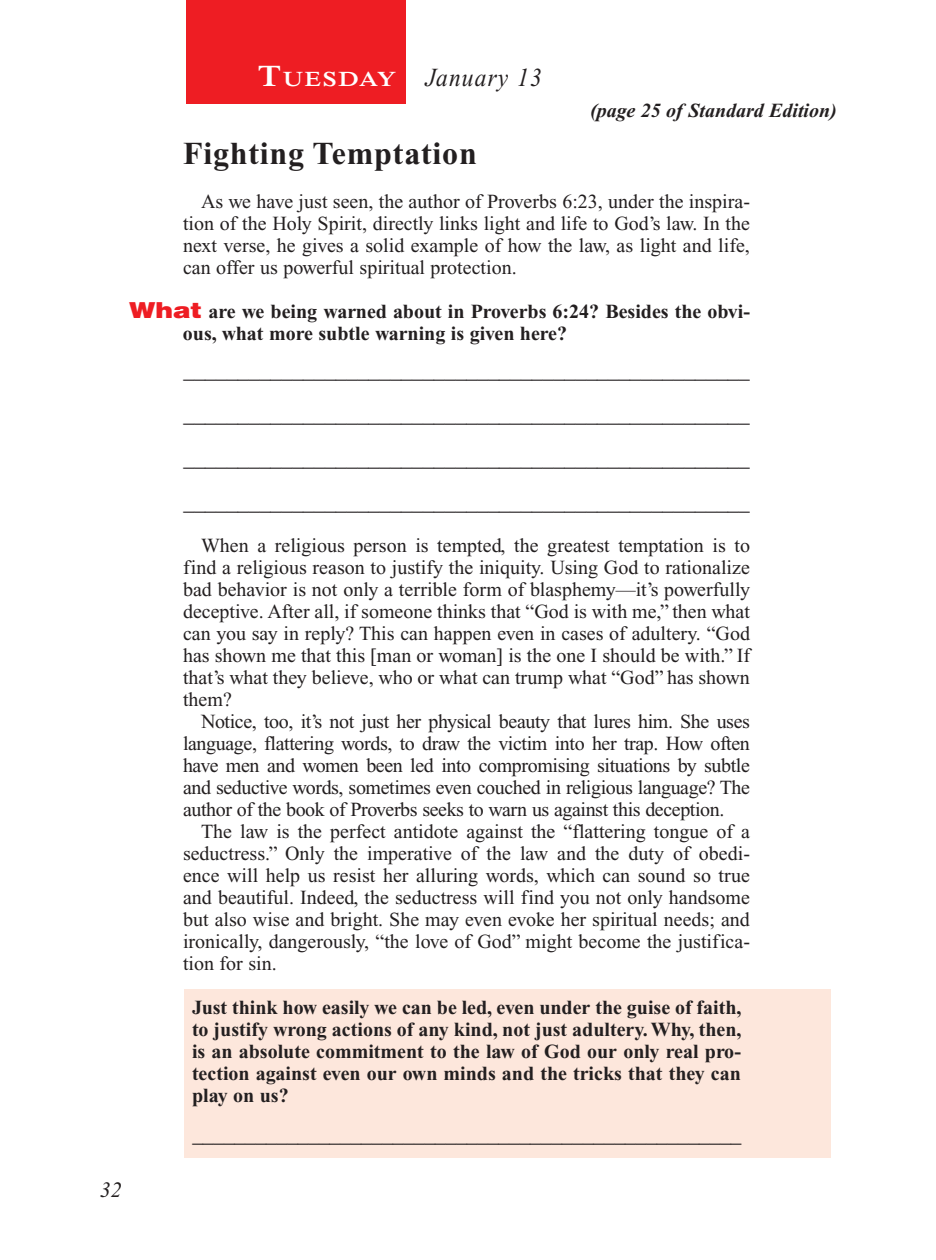
<style>
.page{position:relative;width:936px;height:1260px;background:#fff}
.page>*{position:absolute;margin:0;border:0;box-sizing:border-box;transform-origin:0 0}
.Head{font:700 32px "Times New Roman PS Std";letter-spacing:.025em;color:#231f20}
.Lesson_Dates{font:italic 26px "Times New Roman PS Std";letter-spacing:.05em;color:#231f20;scale:.9 1}
.Blank_Lines{font:22px "Times New Roman PS Std";color:#231f20}
.Blank_Lines_SB{font:22px "Times New Roman PS Std";color:#231f20}
.Blank_Lines_In_Scree{font:22px "Times New Roman PS Std";color:#231f20;scale:.96 1}
.t1{font:italic 22px "Times New Roman PS Std";color:#231f20}
.Daily_Header{font:600 21px "Times NRMT Std";letter-spacing:.07em;color:#fff;scale:1.1 1}
.Body{font:20px/22px "Times New Roman PS Std";color:#231f20;text-align:justify}
.x-screened_box-text{font:700 20px/22px "Times New Roman PS Std";color:#231f20;text-align:justify}
.Question{font:700 20px/22px "Times New Roman PS Std";color:#231f20}
.Page_from_SE{font:italic 700 20px "Times New Roman PS Std";color:#231f20}
.s1{font-size:30px}
.s2{font-family:"Helvetica LT Std";font-weight:900;font-size:22px;color:#ee1d23}
</style>
<div class="page">
<div style="left:186px;top:0;width:220px;height:103px;background:#ee1d23"></div>
<div style="left:185px;top:989px;width:646px;height:168px;background:#fde7dc"></div>
<p class="Daily_Header" style="left:258px;top:67px;width:127px"><span class="s1">T</span>UESDAY</p>
<p class="Lesson_Dates" style="left:426px;top:64px;width:131px">January 13</p>
<p class="Page_from_SE" style="left:590px;top:100px;width:248px">(page 25 of Standard Edition)</p>
<p class="Head" style="left:183px;top:136px;width:295px">Fighting Temptation</p>
<p class="Body" style="left:183px;top:190px;width:568px;text-indent:18px">As we have just seen, the author of Proverbs 6:23, under the inspira&shy;tion of the Holy Spirit, directly links light and life to God’s law. In the next verse, he gives a solid example of how the law, as light and life, can offer us powerful spiritual protection.</p>
<p class="Question" style="left:183px;top:300px;width:568px;text-indent:-54px"><span class="s2">What</span> are we being warned about in Proverbs 6:24? Besides the obvi&shy;ous, what more subtle warning is given here?</p>
<p class="Blank_Lines_SB" style="left:183px;top:359px;width:568px">____________________________________________________</p>
<p class="Blank_Lines" style="left:183px;top:403px;width:568px">____________________________________________________</p>
<p class="Blank_Lines" style="left:183px;top:447px;width:568px">____________________________________________________</p>
<p class="t1" style="left:100px;top:1178px;width:23px">32</p>
<p class="Blank_Lines" style="left:183px;top:491px;width:568px">____________________________________________________</p>
<p class="Body" style="left:183px;top:534px;width:569px;text-indent:18px">When a religious person is tempted, the greatest temptation is to find a religious reason to justify the iniquity. Using God to rationalize bad behavior is not only a terrible form of blasphemy—it’s powerfully deceptive. After all, if someone thinks that “God is with me,” then what can you say in reply? This can happen even in cases of adultery. “God has shown me that this [man or woman] is the one I should be with.” If that’s what they believe, who or what can trump what “God” has shown them?</p>
<p class="Body" style="left:183px;top:710px;width:569px;text-indent:18px">Notice, too, it’s not just her physical beauty that lures him. She uses language, flattering words, to draw the victim into her trap. How often have men and women been led into compromising situations by subtle and seductive words, sometimes even couched in religious language? The author of the book of Proverbs seeks to warn us against this deception.</p>
<p class="Body" style="left:183px;top:820px;width:569px;text-indent:18px">The law is the perfect antidote against the “flattering tongue of a seductress.” Only the imperative of the law and the duty of obedi&shy;ence will help us resist her alluring words, which can sound so true and beautiful. Indeed, the seductress will find you not only handsome but also wise and bright. She may even evoke her spiritual needs; and ironically, dangerously, “the love of God” might become the justifica&shy;tion for sin.</p>
<p class="x-screened_box-text" style="left:192px;top:996px;width:551px">Just think how easily we can be led, even under the guise of faith, to justify wrong actions of any kind, not just adultery. Why, then, is an absolute commitment to the law of God our only real pro&shy;tection against even our own minds and the tricks that they can play on us?</p>
<p class="Blank_Lines_In_Scree" style="left:192px;top:1123px;width:574px">____________________________________________________</p>
</div>
